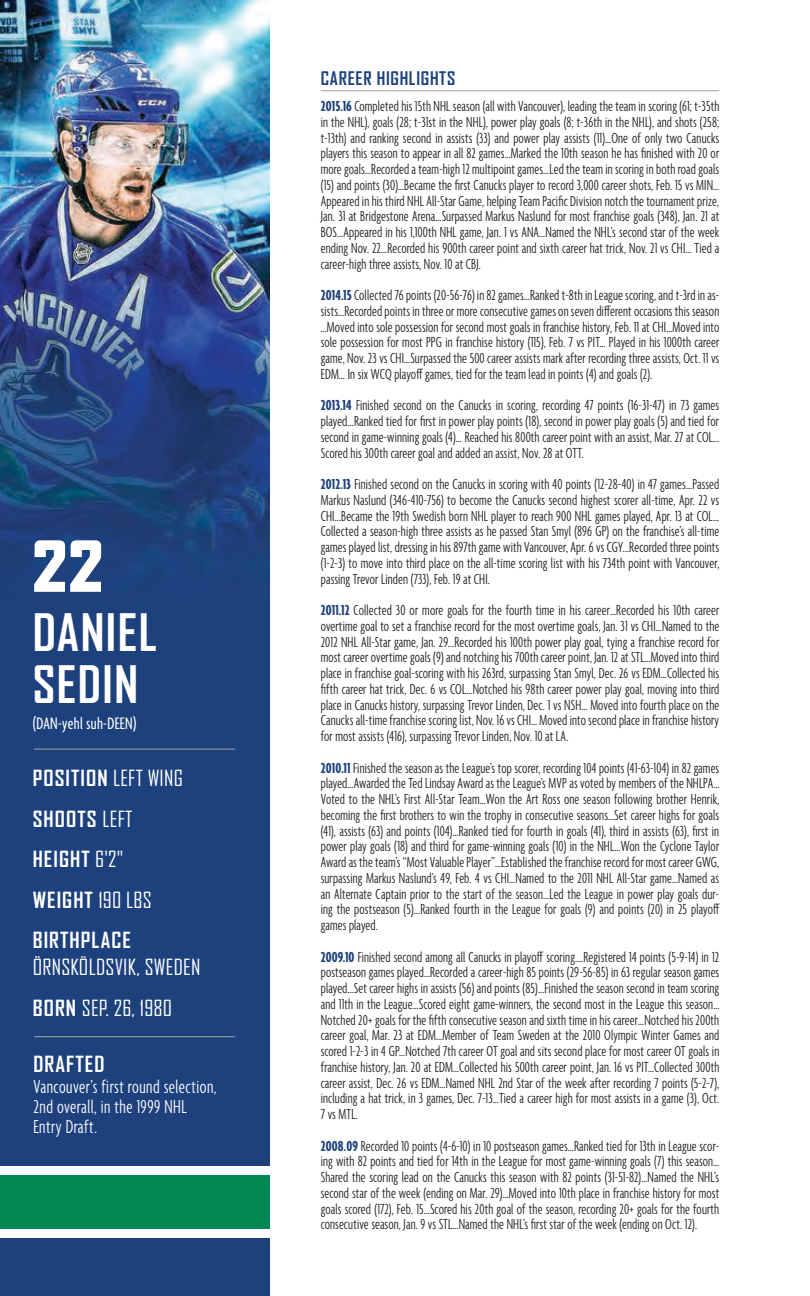
<style>
.page{position:relative;width:810px;height:1296px;background:#fff}
.page>*{position:absolute;margin:0;border:0;box-sizing:border-box;transform-origin:0 0}
.t1{font:900 67.5px "Agency VC";color:#fff}
.t2{font:700 49.5px "Agency VC";letter-spacing:.03em;color:#fff}
._1_Header_Blue_9_5pt{font:700 21.38px/40.5px "Agency VC";letter-spacing:.05em;color:#fff}
._1_Header_Blue_9_5pt-2{font:21.38px/27px "Agency VC";letter-spacing:.01em;color:#fff}
.PLAY_Body_STATS{font:300 extra-condensed 20.25px/20.2px "Agenda";letter-spacing:.025em;color:#fff}
.HIST_Body_SCORING_bo{font:extra-condensed 18px "Agenda";letter-spacing:.02em;color:#fff}
.Stats_GreenLoungo{font:700 18px "Agency VC";letter-spacing:.04em;color:#1d417d}
.Statsbold{font:300 extra-condensed 15.75px/15.8px "Agenda";letter-spacing:.01em;color:#231f20;text-align:justify}
.s1{font-weight:400}
.s2{font-weight:700}
.s3{font-weight:700;color:#1e417c}
</style>
<div class="page">
<hr style="left:321px;top:90px;width:398px;height:1px;background:#a7a9ac">
<img style="left:0;top:0;width:270px;height:1296px">
<div style="left:0;top:1175px;width:270px;height:55px;background:#028953"></div>
<div style="left:0;top:1166px;width:270px;height:9px;background:#fff"></div>
<div style="left:0;top:1230px;width:270px;height:8px;background:#fff"></div>
<hr style="left:34px;top:749px;width:201px;height:1px;background:#999a9a">
<hr style="left:34px;top:1036px;width:201px;height:1px;background:#999a9a">
<p class="t1" style="left:33px;top:527px;width:72px">22</p>
<p class="t2" style="left:33px;top:604px;width:126px">DANIEL</p>
<p class="t2" style="left:33px;top:655px;width:107px">SEDIN</p>
<p class="HIST_Body_SCORING_bo" style="left:33px;top:713px;width:105px">(DAN-yehl suh-DEEN)</p>
<p class="_1_Header_Blue_9_5pt" style="left:33px;top:758px;width:152px">POSITION <span class="s1">LEFT WING</span></p>
<p class="_1_Header_Blue_9_5pt" style="left:33px;top:799px;width:101px">SHOOTS <span class="s1">LEFT<br></span>HEIGHT <span class="s1">6'2"</span></p>
<p class="_1_Header_Blue_9_5pt" style="left:33px;top:880px;width:121px">WEIGHT <span class="s1">190 LBS</span></p>
<p class="_1_Header_Blue_9_5pt-2" style="left:33px;top:927px;width:169px"><span class="s2">BIRTHPLACE<br></span>ÖRNSKÖLDSVIK, SWEDEN</p>
<p class="_1_Header_Blue_9_5pt-2" style="left:33px;top:995px;width:141px"><span class="s2">BORN</span> SEP. 26, 1980</p>
<p class="_1_Header_Blue_9_5pt" style="left:33px;top:1044px;width:73px">DRAFTED</p>
<p class="PLAY_Body_STATS" style="left:33px;top:1076px;width:185px">Vancouver’s first round selection,<br>2nd overall, in the 1999 NHL<br>Entry Draft.</p>
<p class="Stats_GreenLoungo" style="left:321px;top:68px;width:136px">CAREER HIGHLIGHTS</p>
<p class="Statsbold" style="left:321px;top:98px;width:400px"><span class="s3">2015.16</span> Completed his 15th NHL season (all with Vancouver), leading the team in scoring (61; t-35th in the NHL), goals (28; t-31st in the NHL), power play goals (8; t-36th in the NHL), and shots (258; t-13th) and ranking second in assists (33) and power play assists (11)…One of only two Canucks players this season to appear in all 82 games…Marked the 10th season he has finished with 20 or more goals…Recorded a team-high 12 multipoint games…Led the team in scoring in both road goals (15) and points (30)…Became the first Canucks player to record 3,000 career shots, Feb. 15 vs MIN… Appeared in his third NHL All-Star Game, helping Team Pacific Division notch the tournament prize, Jan. 31 at Bridgestone Arena…Surpassed Markus Naslund for most franchise goals (348), Jan. 21 at BOS…Appeared in his 1,100th NHL game, Jan. 1 vs ANA…Named the NHL’s second star of the week ending Nov. 22…Recorded his 900th career point and sixth career hat trick, Nov. 21 vs CHI… Tied a career-high three assists, Nov. 10 at CBJ.</p>
<p class="Statsbold" style="left:321px;top:287px;width:400px"><span class="s3">2014.15</span> Collected 76 points (20-56-76) in 82 games…Ranked t-8th in League scoring, and t-3rd in as&shy;sists…Recorded points in three or more consecutive games on seven different occasions this season …Moved into sole possession for second most goals in franchise history, Feb. 11 at CHI…Moved into sole possession for most PPG in franchise history (115), Feb. 7 vs PIT… Played in his 1000th career game, Nov. 23 vs CHI…Surpassed the 500 career assists mark after recording three assists, Oct. 11 vs EDM… In six WCQ playoff games, tied for the team lead in points (4) and goals (2).</p>
<p class="Statsbold" style="left:321px;top:397px;width:400px"><span class="s3">2013.14</span> Finished second on the Canucks in scoring, recording 47 points (16-31-47) in 73 games played...Ranked tied for first in power play points (18), second in power play goals (5) and tied for second in game-winning goals (4)… Reached his 800th career point with an assist, Mar. 27 at COL… Scored his 300th career goal and added an assist, Nov. 28 at OTT.</p>
<p class="Statsbold" style="left:321px;top:476px;width:400px"><span class="s3">2012.13</span> Finished second on the Canucks in scoring with 40 points (12-28-40) in 47 games...Passed Markus Naslund (346-410-756) to become the Canucks second highest scorer all-time, Apr. 22 vs CHI...Became the 19th Swedish born NHL player to reach 900 NHL games played, Apr. 13 at COL...<br>Collected a season-high three assists as he passed Stan Smyl (896 GP) on the franchise’s all-time games played list, dressing in his 897th game with Vancouver, Apr. 6 vs CGY...Recorded three points (1-2-3) to move into third place on the all-time scoring list with his 734th point with Vancouver, passing Trevor Linden (733), Feb. 19 at CHI.</p>
<p class="Statsbold" style="left:321px;top:602px;width:400px"><span class="s3">2011.12</span> Collected 30 or more goals for the fourth time in his career…Recorded his 10th career overtime goal to set a franchise record for the most overtime goals, Jan. 31 vs CHI…Named to the 2012 NHL All-Star game, Jan. 29...Recorded his 100th power play goal, tying a franchise record for most career overtime goals (9) and notching his 700th career point, Jan. 12 at STL…Moved into third place in franchise goal-scoring with his 263rd, surpassing Stan Smyl, Dec. 26 vs EDM…Collected his fifth career hat trick, Dec. 6 vs COL…Notched his 98th career power play goal, moving into third place in Canucks history, surpassing Trevor Linden, Dec. 1 vs NSH… Moved into fourth place on the Canucks all-time franchise scoring list, Nov. 16 vs CHI… Moved into second place in franchise history for most assists (416), surpassing Trevor Linden, Nov. 10 at LA.</p>
<p class="Statsbold" style="left:321px;top:760px;width:401px"><span class="s3">2010.11</span> Finished the season as the League’s top scorer, recording 104 points (41-63-104) in 82 games played…Awarded the Ted Lindsay Award as the League’s MVP as voted by members of the NHLPA… Voted to the NHL’s First All-Star Team…Won the Art Ross one season following brother Henrik, becoming the first brothers to win the trophy in consecutive seasons…Set career highs for goals (41), assists (63) and points (104)…Ranked tied for fourth in goals (41), third in assists (63), first in power play goals (18) and third for game-winning goals (10) in the NHL…Won the Cyclone Taylor Award as the team’s “Most Valuable Player”…Established the franchise record for most career GWG, surpassing Markus Naslund’s 49, Feb. 4 vs CHI…Named to the 2011 NHL All-Star game…Named as an Alternate Captain prior to the start of the season…Led the League in power play goals dur&shy;ing the postseason (5)...Ranked fourth in the League for goals (9) and points (20) in 25 playoff games played.</p>
<p class="Statsbold" style="left:321px;top:949px;width:400px"><span class="s3">2009.10</span> Finished second among all Canucks in playoff scoring….Registered 14 points (5-9-14) in 12 postseason games played…Recorded a career-high 85 points (29-56-85) in 63 regular season games played…Set career highs in assists (56) and points (85)...Finished the season second in team scoring and 11th in the League…Scored eight game-winners, the second most in the League this season… Notched 20+ goals for the fifth consecutive season and sixth time in his career…Notched his 200th career goal, Mar. 23 at EDM…Member of Team Sweden at the 2010 Olympic Winter Games and scored 1-2-3 in 4 GP…Notched 7th career OT goal and sits second place for most career OT goals in franchise history, Jan. 20 at EDM…Collected his 500th career point, Jan. 16 vs PIT…Collected 300th career assist, Dec. 26 vs EDM…Named NHL 2nd Star of the week after recording 7 points (5-2-7), including a hat trick, in 3 games, Dec. 7-13…Tied a career high for most assists in a game (3), Oct.<br>7 vs MTL.</p>
<p class="Statsbold" style="left:321px;top:1138px;width:400px"><span class="s3">2008.09</span> Recorded 10 points (4-6-10) in 10 postseason games…Ranked tied for 13th in League scor&shy;ing with 82 points and tied for 14th in the League for most game-winning goals (7) this season… Shared the scoring lead on the Canucks this season with 82 points (31-51-82)…Named the NHL’s second star of the week (ending on Mar. 29)…Moved into 10th place in franchise history for most goals scored (172), Feb. 15…Scored his 20th goal of the season, recording 20+ goals for the fourth consecutive season, Jan. 9 vs STL…Named the NHL’s first star of the week (ending on Oct. 12).</p>
</div>
